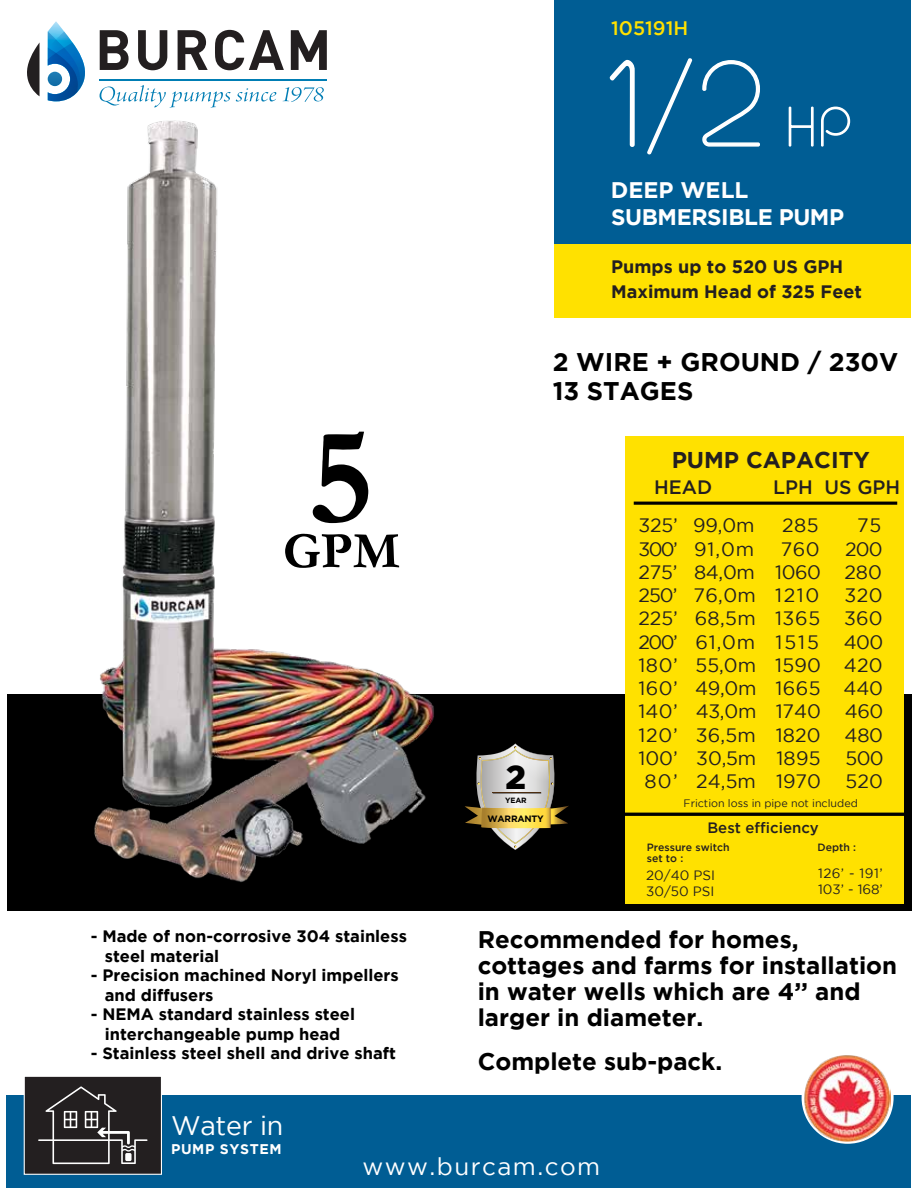
<style>
.page{position:relative;width:918px;height:1188px;background:#fff}
.page>*{position:absolute;margin:0;border:0;box-sizing:border-box;transform-origin:0 0}
.t1{font:100 124.5px "Geoma";color:#fff}
.t2{font:900 33px "Gotham";color:#000}
.t3{font:26.85px "Gotham";letter-spacing:-.01em;color:#fff}
.t4{font:700 25.5px/29px "Gotham";color:#000}
.t5{font:24.3px "Gotham";letter-spacing:.06em;color:#fff}
.t6{font:700 24px/26px "Gotham";color:#000}
.t7{font:700 22.8px "Gotham";color:#231f20}
.t8{font:700 22.5px/27.2px "Gotham";letter-spacing:-.02em;color:#fff}
.t9{font:500 19.5px "Gotham";color:#ffe100}
.t10{font:19.35px/23.2px "Gotham";letter-spacing:.005em;color:#231f20;text-align:justify}
.t11{font:500 19.35px "Gotham";color:#231f20}
.t12{font:700 18px/25.5px "Gotham";color:#231f20}
.t13{font:700 16.5px/19.5px "Gotham";color:#000}
.t14{font:500 15px "Gotham";color:#231f20}
.t15{font:700 14.1px "Gotham";letter-spacing:.045em;color:#fff}
.t16{font:13.5px/16.2px "Gotham";color:#231f20}
.t17{font:10.8px "Gotham";color:#231f20}
.t18{font:500 10.5px/10.5px "Gotham";color:#231f20}
.t19{font:700 9.15px "Gotham";letter-spacing:-.025em;color:#000}
.t20{font:700 7.65px "Gotham";color:#000}
.s1{font-size:56.4px}
</style>
<div class="page">
<div style="left:7px;top:694px;width:904px;height:217px;background:#000"></div>
<div style="left:555px;top:0;width:356px;height:286px;background:#005d94"></div>
<div style="left:555px;top:244px;width:356px;height:73px;background:#ffe100"></div>
<div style="left:7px;top:1096px;width:904px;height:92px;background:#005d94"></div>
<svg style="left:802px;top:1095px;width:92px;height:49px"></svg>
<img style="left:804px;top:1055px;width:87px;height:86px">
<div style="left:24px;top:1076px;width:138px;height:99px;background:#231f20;border:1px solid #fff"></div>
<svg style="left:38px;top:1086px;width:110px;height:78px"></svg>
<svg style="left:648px;top:58px;width:44px;height:97px"></svg>
<svg style="left:702px;top:60px;width:58px;height:87px"></svg>
<svg style="left:788px;top:106px;width:26px;height:41px"></svg>
<svg style="left:821px;top:106px;width:30px;height:41px"></svg>
<svg style="left:610px;top:59px;width:25px;height:88px"></svg>
<img style="left:94px;top:120px;width:340px;height:762px">
<svg style="left:27px;top:42px;width:13px;height:54px"></svg>
<svg style="left:48px;top:21px;width:37px;height:80px"></svg>
<svg style="left:100px;top:30px;width:29px;height:40px"></svg>
<svg style="left:138px;top:30px;width:29px;height:40px"></svg>
<svg style="left:178px;top:30px;width:30px;height:40px"></svg>
<svg style="left:215px;top:30px;width:69px;height:40px"></svg>
<svg style="left:291px;top:30px;width:36px;height:40px"></svg>
<hr style="left:100px;top:80px;width:227px;height:1px;background:#007db4">
<svg style="left:100px;top:85px;width:176px;height:23px"></svg>
<svg style="left:283px;top:87px;width:41px;height:15px"></svg>
<svg style="left:465px;top:743px;width:104px;height:107px"></svg>
<hr style="left:493px;top:793px;width:48px;height:1px;background:#4c2d10">
<div style="left:626px;top:436px;width:278px;height:467px;background:#ffe100"></div>
<hr style="left:634px;top:502px;width:263px;height:3px;background:#000">
<hr style="left:620px;top:813px;width:288px;height:3px;background:#000">
<p class="t9" style="left:611px;top:17px;width:79px">105191H</p>
<h1 class="t1" style="left:647px;top:37px;width:206px">/2 <span class="s1">HP</span></h1>
<p class="t8" style="left:611px;top:176px;width:235px">DEEP WELL<br>SUBMERSIBLE PUMP</p>
<p class="t12" style="left:611px;top:253px;width:252px">Pumps up to 520 US GPH<br>Maximum Head of 325 Feet</p>
<p class="t13" style="left:105px;top:926px;width:304px;text-indent:-14px">- Made of non-corrosive 304 stainless steel material</p>
<p class="t13" style="left:105px;top:965px;width:295px;text-indent:-14px">- Precision machined Noryl impellers and diffusers</p>
<p class="t13" style="left:91px;top:1004px;width:266px;text-align:center">- NEMA standard stainless steel interchangeable pump head</p>
<p class="t13" style="left:91px;top:1043px;width:307px">- Stainless steel shell and drive shaft</p>
<h3 class="t3" style="left:171px;top:1111px;width:114px">Water in</h3>
<p class="t15" style="left:171px;top:1141px;width:112px">PUMP SYSTEM</p>
<h3 class="t4" style="left:553px;top:347px;width:347px">2 WIRE + GROUND / 230V<br>13 STAGES</h3>
<h2 class="t2" style="left:506px;top:758px;width:22px">2</h2>
<p class="t20" style="left:505px;top:796px;width:23px">YEAR</p>
<p class="t19" style="left:488px;top:813px;width:58px">WARRANTY</p>
<p class="t7" style="left:672px;top:447px;width:200px">PUMP CAPACITY</p>
<p class="t11" style="left:654px;top:476px;width:60px">HEAD</p>
<p class="t11" style="left:773px;top:476px;width:128px">LPH US GPH</p>
<p class="t10" style="left:639px;top:514px;width:118px">325’ 99,0m</p>
<p class="t10" style="left:782px;top:514px;width:38px">285</p>
<p class="t10" style="left:857px;top:514px;width:26px">75</p>
<p class="t10" style="left:639px;top:537px;width:117px">300’ 91,0m</p>
<p class="t10" style="left:781px;top:537px;width:40px">760</p>
<p class="t10" style="left:638px;top:537px;width:246px;text-indent:207px">200<br>275’ 84,0m 1060 280<br>250’ 76,0m 1210</p>
<p class="t10" style="left:638px;top:583px;width:246px;text-indent:206px">320<br>225’ 68,5m 1365 360<br>200’ 61,0m 1515</p>
<p class="t10" style="left:638px;top:630px;width:247px;text-indent:205px">400<br>180’ 55,0m 1590 420<br>160’ 49,0m 1665 440<br>140’ 43,0m 1740 460<br>120’ 36,5m 1820 480<br>100’ 30,5m 1895</p>
<p class="t10" style="left:846px;top:746px;width:40px">500</p>
<p class="t10" style="left:644px;top:769px;width:178px">80’ 24,5m 1970</p>
<p class="t10" style="left:846px;top:769px;width:39px">520</p>
<p class="t17" style="left:684px;top:797px;width:176px">Friction loss in pipe not included</p>
<p class="t18" style="left:647px;top:842px;width:84px">Pressure switch set to :</p>
<p class="t16" style="left:646px;top:867px;width:70px">20/40 PSI<br>30/50 PSI</p>
<p class="t14" style="left:707px;top:819px;width:113px">Best efficiency</p>
<p class="t18" style="left:818px;top:842px;width:40px">Depth :</p>
<p class="t16" style="left:818px;top:865px;width:66px">126’ - 191’<br>103’ - 168’</p>
<p class="t6" style="left:478px;top:925px;width:421px">Recommended for homes, cottages and farms for installation in water wells which are 4’’ and larger in diameter.</p>
<p class="t6" style="left:478px;top:1048px;width:246px">Complete sub-pack.</p>
<p class="t5" style="left:363px;top:1153px;width:239px">www.burcam.com</p>
</div>
